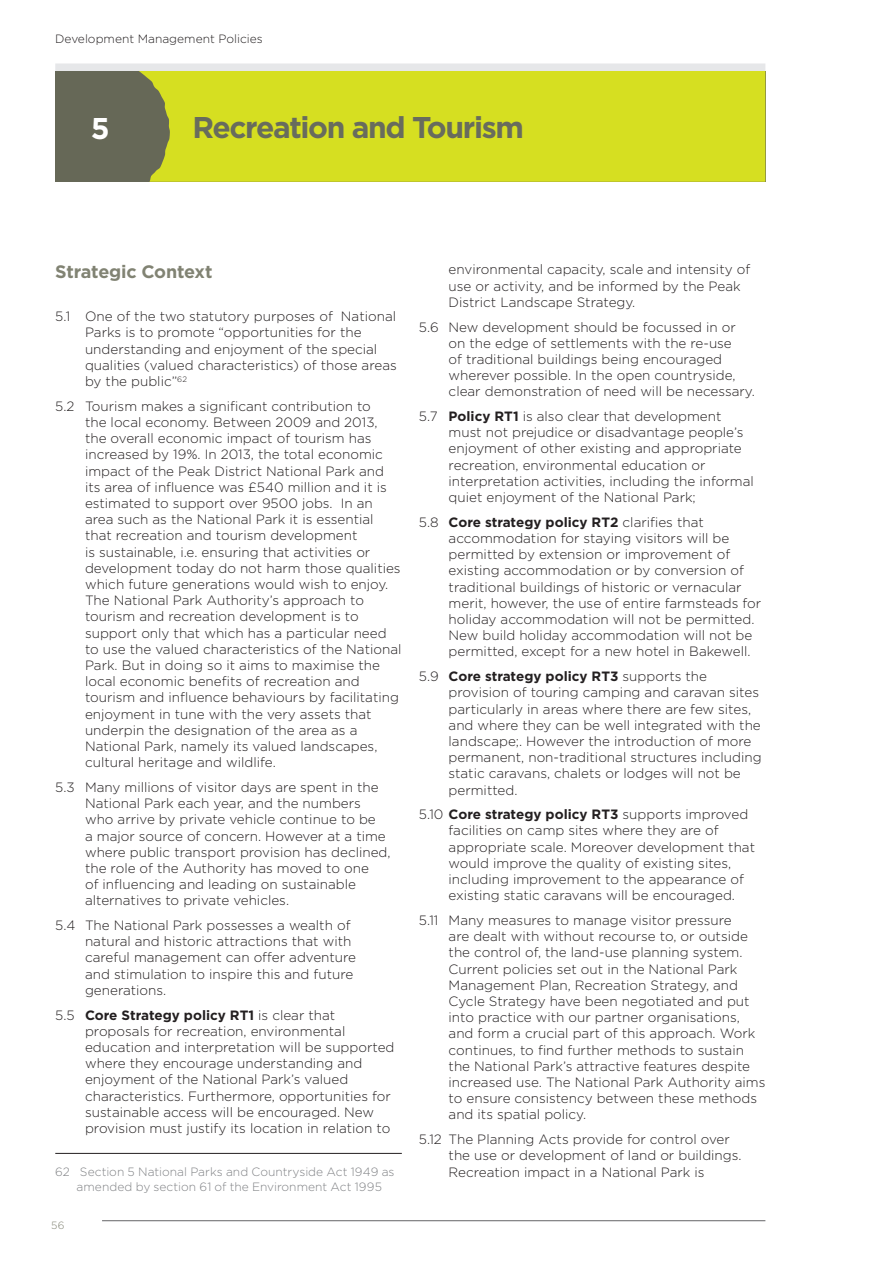
<style>
.page{position:relative;width:893px;height:1263px;background:#fff}
.page>*{position:absolute;margin:0;border:0;box-sizing:border-box;transform-origin:0 0}
.t1{font:700 30px "Gotham";letter-spacing:-.045em;color:#686c5d}
.t2{font:700 30px "Gotham";color:#fff}
.t3{font:700 18px "Gotham";letter-spacing:-.015em;color:#818373}
.t4{font:300 13.5px/16.2px "Gotham";color:#231f20}
.t5{font:300 12px/14.4px "Gotham";letter-spacing:.005em;color:#808285}
.t6{font:300 12px "Gotham";color:#231f20}
.t7{font:300 10.5px "Gotham";color:#818373}
.s1{font-weight:700}
</style>
<div class="page">
<hr style="left:55px;top:1153px;width:347px;height:1px;background:#231f20">
<hr style="left:102px;top:1220px;width:663px;height:1px;background:#636366">
<div style="left:55px;top:71px;width:710px;height:111px;background:#666857"></div>
<div style="left:55px;top:63px;width:710px;height:8px;background:#e6e7e9"></div>
<div style="left:139px;top:71px;width:626px;height:111px;background:#d6df21"></div>
<p class="t6" style="left:55px;top:31px;width:209px">Development Management Policies</p>
<h1 class="t2" style="left:91px;top:108px;width:20px">5</h1>
<h1 class="t1" style="left:192px;top:108px;width:333px">Recreation and Tourism</h1>
<h2 class="t3" style="left:55px;top:260px;width:159px">Strategic Context</h2>
<p class="t4" style="left:85px;top:308px;width:313px;text-indent:-30px">5.1 One of the two statutory purposes of National Parks is to promote “opportunities for the understanding and enjoyment of the special qualities (valued characteristics) of those areas by the public”<sup>62</sup></p>
<p class="t4" style="left:85px;top:397px;width:318px;text-indent:-30px">5.2 Tourism makes a significant contribution to<br>the local economy. Between 2009 and 2013, the overall economic impact of tourism has increased by 19%. In 2013, the total economic impact of the Peak District National Park and its area of influence was £540 million and it is estimated to support over 9500 jobs. In an area such as the National Park it is essential that recreation and tourism development<br>is sustainable, i.e. ensuring that activities or development today do not harm those qualities which future generations would wish to enjoy.<br>The National Park Authority’s approach to tourism and recreation development is to support only that which has a particular need to use the valued characteristics of the National Park. But in doing so it aims to maximise the local economic benefits of recreation and tourism and influence behaviours by facilitating enjoyment in tune with the very assets that underpin the designation of the area as a National Park, namely its valued landscapes, cultural heritage and wildlife.</p>
<p class="t4" style="left:85px;top:779px;width:307px;text-indent:-30px">5.3 Many millions of visitor days are spent in the National Park each year, and the numbers who arrive by private vehicle continue to be<br>a major source of concern. However at a time where public transport provision has declined, the role of the Authority has moved to one<br>of influencing and leading on sustainable alternatives to private vehicles.</p>
<p class="t4" style="left:85px;top:917px;width:273px;text-indent:-30px">5.4 The National Park possesses a wealth of natural and historic attractions that with careful management can offer adventure and stimulation to inspire this and future generations.</p>
<p class="t4" style="left:85px;top:1006px;width:311px;text-indent:-30px">5.5 <span class="s1">Core Strategy policy RT1</span> is clear that proposals for recreation, environmental education and interpretation will be supported where they encourage understanding and enjoyment of the National Park’s valued characteristics. Furthermore, opportunities for sustainable access will be encouraged. New provision must justify its location in relation to</p>
<p class="t5" style="left:77px;top:1164px;width:319px;text-indent:-21px">62 Section 5 National Parks and Countryside Act 1949 as amended by section 61 of the Environment Act 1995</p>
<p class="t7" style="left:51px;top:1218px;width:15px">56</p>
<p class="t4" style="left:449px;top:261px;width:303px">environmental capacity, scale and intensity of use or activity, and be informed by the Peak<br>District Landscape Strategy.</p>
<p class="t4" style="left:449px;top:318px;width:308px;text-indent:-30px">5.6 New development should be focussed in or on the edge of settlements with the re-use<br>of traditional buildings being encouraged wherever possible. In the open countryside, clear demonstration of need will be necessary.</p>
<p class="t4" style="left:449px;top:408px;width:307px;text-indent:-30px">5.7 <span class="s1">Policy RT1</span> is also clear that development must not prejudice or disadvantage people’s enjoyment of other existing and appropriate recreation, environmental education or interpretation activities, including the informal quiet enjoyment of the National Park;</p>
<p class="t4" style="left:449px;top:514px;width:314px;text-indent:-30px">5.8 <span class="s1">Core strategy policy RT2</span> clarifies that accommodation for staying visitors will be permitted by extension or improvement of existing accommodation or by conversion of traditional buildings of historic or vernacular merit, however, the use of entire farmsteads for holiday accommodation will not be permitted.<br>New build holiday accommodation will not be permitted, except for a new hotel in Bakewell.</p>
<p class="t4" style="left:449px;top:668px;width:314px;text-indent:-30px">5.9 <span class="s1">Core strategy policy RT3</span> supports the provision of touring camping and caravan sites particularly in areas where there are few sites, and where they can be well integrated with the landscape;. However the introduction of more permanent, non-traditional structures including static caravans, chalets or lodges will not be permitted.</p>
<p class="t4" style="left:449px;top:806px;width:308px;text-indent:-30px">5.10 <span class="s1">Core strategy policy RT3</span> supports improved facilities on camp sites where they are of appropriate scale. Moreover development that would improve the quality of existing sites, including improvement to the appearance of existing static caravans will be encouraged.</p>
<p class="t4" style="left:449px;top:912px;width:318px;text-indent:-30px">5.11 Many measures to manage visitor pressure<br>are dealt with without recourse to, or outside the control of, the land-use planning system.<br>Current policies set out in the National Park Management Plan, Recreation Strategy, and Cycle Strategy have been negotiated and put into practice with our partner organisations, and form a crucial part of this approach. Work continues, to find further methods to sustain the National Park’s attractive features despite increased use. The National Park Authority aims to ensure consistency between these methods and its spatial policy.</p>
<p class="t4" style="left:449px;top:1131px;width:294px;text-indent:-30px">5.12 The Planning Acts provide for control over the use or development of land or buildings.<br>Recreation impact in a National Park is</p>
</div>
